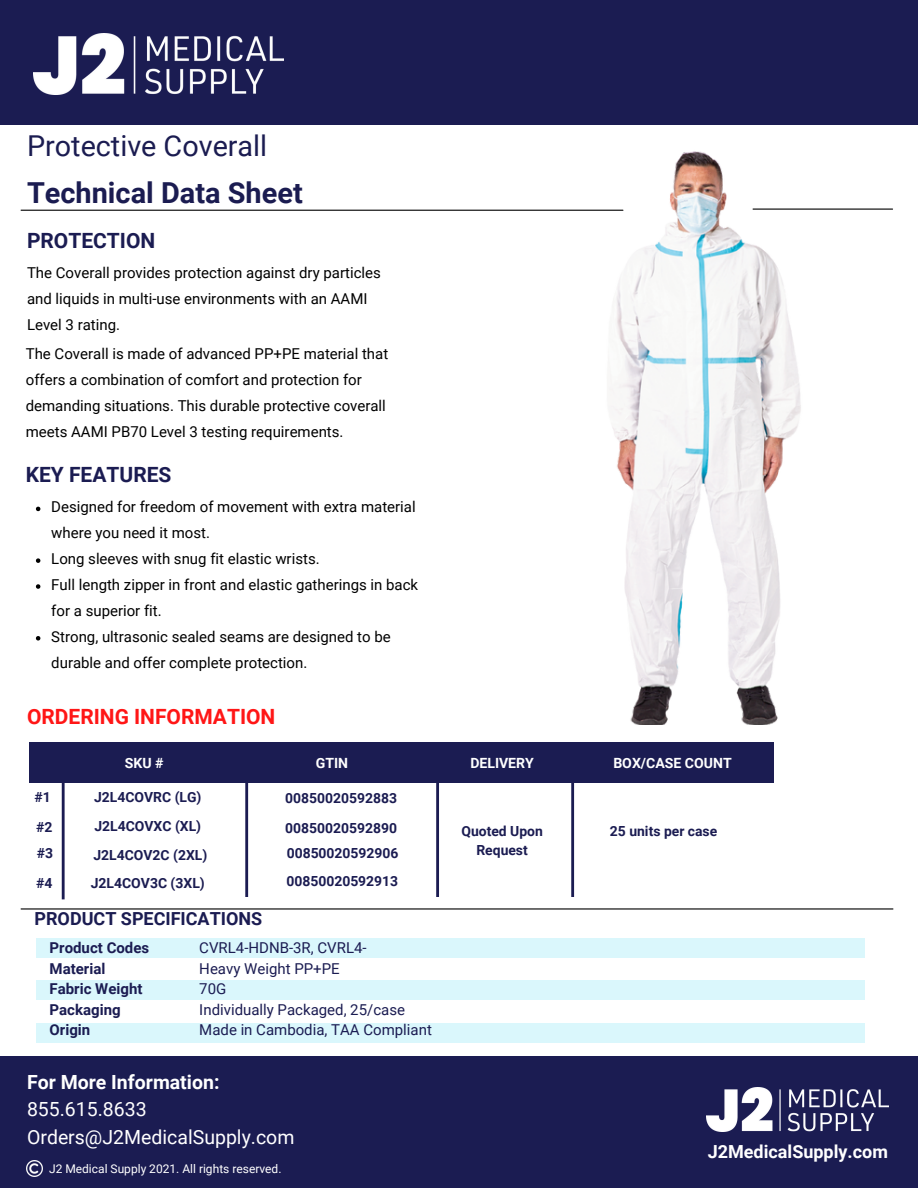
<style>
.page{position:relative;width:918px;height:1188px;background:#fff}
.page>*{position:absolute;margin:0;border:0;box-sizing:border-box;transform-origin:0 0}
.t1{font:700 28.95px "Roboto";color:#1b1c51}
.t2{font:28.8px "Roboto";color:#1b1c51}
.t3{font:700 21px "Roboto";color:#1b1c52}
.t4{font:700 21px "Roboto";color:#ff1616}
.t5{font:19.5px/27.3px "Roboto";color:#fff}
.t6{font:700 19.5px "Roboto";color:#fff}
.t7{font:700 18px "Roboto";color:#1b1c52}
.t8{font:700 18px "Roboto";color:#fff}
.t9{font:15px/25.8px "Roboto";color:#000}
.t10{font:15px/20.5px "Roboto";color:#1b1c52}
.t11{font:700 15px/20.5px "Roboto";color:#1b1c52}
.t12{font:700 14.1px "Roboto";color:#fff}
.t13{font:700 13.95px/19.4px "Roboto";color:#1b1c52;text-align:center}
.t14{font:700 13.95px "Roboto";color:#1b1c51}
.t15{font:12px "Roboto";color:#fff}
</style>
<div class="page">
<div style="left:0;top:1056px;width:918px;height:132px;background:#1b1c52"></div>
<img style="left:27px;top:1161px;width:15px;height:16px">
<img style="left:707px;top:1088px;width:182px;height:43px">
<div style="left:0;top:0;width:918px;height:125px;background:#1b1c52"></div>
<img style="left:34px;top:34px;width:250px;height:61px">
<hr style="left:21px;top:908px;width:872px;height:2px;background:#000">
<div style="left:37px;top:938px;width:828px;height:20px;background:#daf7fc"></div>
<div style="left:37px;top:981px;width:828px;height:19px;background:#daf7fc"></div>
<div style="left:37px;top:1023px;width:828px;height:19px;background:#daf7fc"></div>
<img style="left:586px;top:151px;width:232px;height:573px">
<svg style="left:36px;top:507px;width:4px;height:4px"></svg>
<svg style="left:36px;top:558px;width:4px;height:5px"></svg>
<svg style="left:36px;top:584px;width:4px;height:5px"></svg>
<svg style="left:36px;top:636px;width:4px;height:5px"></svg>
<hr style="left:21px;top:210px;width:602px;height:1px;background:#000">
<hr style="left:753px;top:209px;width:140px;height:1px;background:#000">
<div style="left:29px;top:742px;width:745px;height:40px;background:#1b1c52"></div>
<svg style="left:62px;top:782px;width:3px;height:117px"></svg>
<svg style="left:245px;top:782px;width:3px;height:115px"></svg>
<svg style="left:436px;top:782px;width:3px;height:115px"></svg>
<svg style="left:571px;top:782px;width:3px;height:115px"></svg>
<h2 class="t2" style="left:27px;top:129px;width:242px">Protective Coverall</h2>
<h1 class="t1" style="left:27px;top:177px;width:277px">Technical Data Sheet</h1>
<h3 class="t3" style="left:27px;top:229px;width:130px">PROTECTION</h3>
<p class="t9" style="left:27px;top:260px;width:355px">The Coverall provides protection against dry particles and liquids in multi-use environments with an AAMI<br>Level 3 rating.</p>
<p class="t9" style="left:26px;top:341px;width:364px">The Coverall is made of advanced PP+PE material that offers a combination of comfort and protection for demanding situations. This durable protective coverall meets AAMI PB70 Level 3 testing requirements.</p>
<h3 class="t3" style="left:26px;top:462px;width:147px">KEY FEATURES</h3>
<p class="t9" style="left:51px;top:494px;width:368px">Designed for freedom of movement with extra material where you need it most.<br>Long sleeves with snug fit elastic wrists.<br>Full length zipper in front and elastic gatherings in back for a superior fit.<br>Strong, ultrasonic sealed seams are designed to be durable and offer complete protection.</p>
<h3 class="t4" style="left:27px;top:704px;width:250px">ORDERING INFORMATION</h3>
<p class="t12" style="left:125px;top:755px;width:40px">SKU #</p>
<p class="t12" style="left:470px;top:755px;width:65px">DELIVERY</p>
<p class="t12" style="left:613px;top:755px;width:120px">BOX/CASE COUNT</p>
<p class="t13" style="left:94px;top:787px;width:109px">J2L4COVRC (LG)</p>
<p class="t13" style="left:461px;top:821px;width:83px">Quoted Upon<br>Request</p>
<p class="t13" style="left:610px;top:821px;width:109px">25 units per case</p>
<p class="t12" style="left:316px;top:755px;width:34px">GTIN</p>
<p class="t13" style="left:34px;top:782px;width:19px;line-height:30.3px;text-align:left">#1 #2</p>
<p class="t13" style="left:285px;top:788px;width:113px">00850020592883</p>
<p class="t13" style="left:95px;top:816px;width:108px">J2L4COVXC (XL)</p>
<p class="t13" style="left:285px;top:818px;width:113px">00850020592890</p>
<p class="t13" style="left:37px;top:844px;width:18px">#3</p>
<p class="t13" style="left:94px;top:845px;width:115px">J2L4COV2C (2XL)</p>
<p class="t13" style="left:287px;top:844px;width:113px">00850020592906</p>
<p class="t13" style="left:36px;top:874px;width:18px">#4</p>
<p class="t14" style="left:91px;top:875px;width:115px">J2L4COV3C (3XL)</p>
<p class="t13" style="left:287px;top:872px;width:113px">00850020592913</p>
<p class="t7" style="left:35px;top:908px;width:229px">PRODUCT SPECIFICATIONS</p>
<p class="t11" style="left:50px;top:938px;width:101px">Product Codes<br>Material<br>Fabric Weight<br>Packaging<br>Origin</p>
<p class="t10" style="left:199px;top:938px;width:234px">CVRL4-HDNB-3R, CVRL4-<br>Heavy Weight PP+PE<br>70G<br>Individually Packaged, 25/case<br>Made in Cambodia, TAA Compliant</p>
<h3 class="t6" style="left:27px;top:1071px;width:194px">For More Information:</h3>
<h3 class="t5" style="left:27px;top:1096px;width:269px">855.615.8633<br>Orders@J2MedicalSupply.com</h3>
<p class="t15" style="left:49px;top:1162px;width:234px">J2 Medical Supply 2021. All rights reserved.</p>
<p class="t8" style="left:708px;top:1141px;width:182px">J2MedicalSupply.com</p>
</div>
